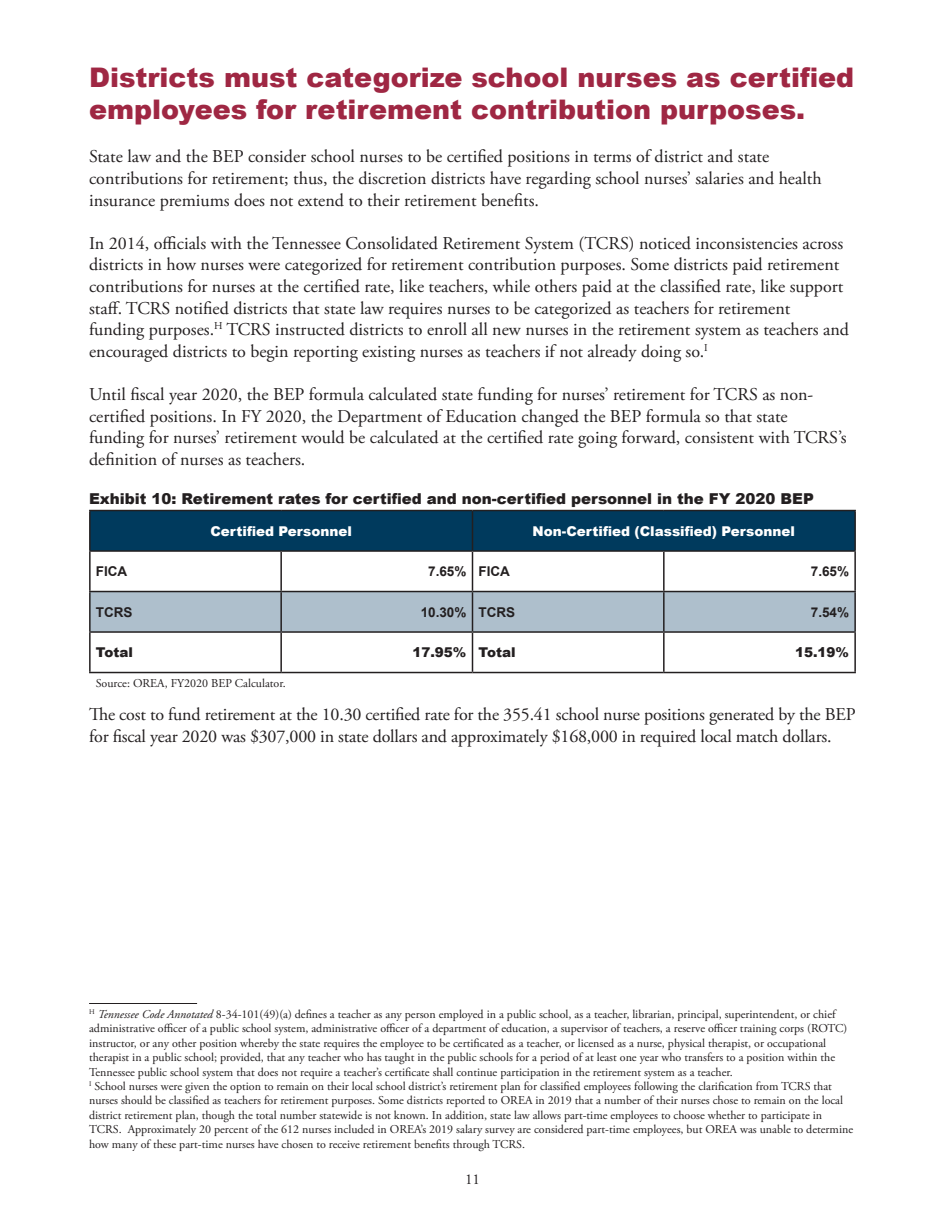
<style>
.page{position:relative;width:945px;height:1215px;background:#fff}
.page>*{position:absolute;margin:0;border:0;box-sizing:border-box;transform-origin:0 0}
.t1{font:900 27px/32.4px "Arial";color:#9f2743}
.t2{font:18px/21.6px "Adobe Garamond Pro";color:#231f20}
.t3{font:900 15px "Arial";color:#231f20}
.t4{font:15px "Adobe Garamond Pro";color:#231f20}
.t5{font:900 13.5px "Arial";color:#fff}
.t6{font:700 13.5px "Arial";color:#231f20}
.t7{font:900 13.5px "Arial";color:#231f20}
.t8{font:12px/14.4px "Adobe Garamond Pro";color:#231f20}
.s1{font-style:italic}
</style>
<div class="page">
<hr style="left:89px;top:1003px;width:108px;height:1px;background:#231f20">
<div style="left:91px;top:511px;width:763px;height:39px;background:#003a5d"></div>
<div style="left:91px;top:592px;width:763px;height:39px;background:#aebfcc"></div>
<hr style="left:89px;top:510px;width:192px;height:1px;background:#231f20">
<hr style="left:89px;top:511px;width:2px;height:39px;background:#231f20">
<hr style="left:281px;top:510px;width:191px;height:1px;background:#231f20">
<hr style="left:472px;top:510px;width:192px;height:1px;background:#231f20">
<hr style="left:472px;top:511px;width:1px;height:39px;background:#231f20">
<hr style="left:664px;top:510px;width:192px;height:1px;background:#231f20">
<hr style="left:854px;top:511px;width:2px;height:39px;background:#231f20">
<hr style="left:89px;top:550px;width:192px;height:2px;background:#231f20">
<hr style="left:89px;top:552px;width:2px;height:39px;background:#231f20">
<hr style="left:281px;top:550px;width:191px;height:2px;background:#231f20">
<hr style="left:280px;top:552px;width:2px;height:39px;background:#231f20">
<hr style="left:472px;top:550px;width:192px;height:2px;background:#231f20">
<hr style="left:472px;top:552px;width:1px;height:39px;background:#231f20">
<hr style="left:664px;top:550px;width:192px;height:2px;background:#231f20">
<hr style="left:663px;top:552px;width:2px;height:39px;background:#231f20">
<hr style="left:854px;top:552px;width:2px;height:39px;background:#231f20">
<hr style="left:89px;top:591px;width:192px;height:1px;background:#231f20">
<hr style="left:89px;top:592px;width:2px;height:39px;background:#231f20">
<hr style="left:281px;top:591px;width:191px;height:1px;background:#231f20">
<hr style="left:280px;top:592px;width:2px;height:39px;background:#231f20">
<hr style="left:472px;top:591px;width:192px;height:1px;background:#231f20">
<hr style="left:472px;top:592px;width:1px;height:39px;background:#231f20">
<hr style="left:664px;top:591px;width:192px;height:1px;background:#231f20">
<hr style="left:663px;top:592px;width:2px;height:39px;background:#231f20">
<hr style="left:854px;top:592px;width:2px;height:39px;background:#231f20">
<hr style="left:89px;top:631px;width:192px;height:2px;background:#231f20">
<hr style="left:89px;top:633px;width:2px;height:39px;background:#231f20">
<hr style="left:281px;top:631px;width:191px;height:2px;background:#231f20">
<hr style="left:280px;top:633px;width:2px;height:39px;background:#231f20">
<hr style="left:472px;top:631px;width:192px;height:2px;background:#231f20">
<hr style="left:472px;top:633px;width:1px;height:39px;background:#231f20">
<hr style="left:664px;top:631px;width:192px;height:2px;background:#231f20">
<hr style="left:663px;top:633px;width:2px;height:39px;background:#231f20">
<hr style="left:854px;top:633px;width:2px;height:39px;background:#231f20">
<hr style="left:89px;top:672px;width:192px;height:1px;background:#231f20">
<hr style="left:281px;top:672px;width:191px;height:1px;background:#231f20">
<hr style="left:472px;top:672px;width:192px;height:1px;background:#231f20">
<hr style="left:664px;top:672px;width:192px;height:1px;background:#231f20">
<h1 class="t1" style="left:89px;top:60px;width:766px">Districts must categorize school nurses as certified employees for retirement contribution purposes.</h1>
<p class="t2" style="left:89px;top:147px;width:734px">State law and the BEP consider school nurses to be certified positions in terms of district and state contributions for retirement; thus, the discretion districts have regarding school nurses’ salaries and health insurance premiums does not extend to their retirement benefits.</p>
<p class="t2" style="left:89px;top:233px;width:762px">In 2014, officials with the Tennessee Consolidated Retirement System (TCRS) noticed inconsistencies across districts in how nurses were categorized for retirement contribution purposes. Some districts paid retirement contributions for nurses at the certified rate, like teachers, while others paid at the classified rate, like support staff. TCRS notified districts that state law requires nurses to be categorized as teachers for retirement funding purposes.<sup>H</sup> TCRS instructed districts to enroll all new nurses in the retirement system as teachers and encouraged districts to begin reporting existing nurses as teachers if not already doing so.<sup>I</sup></p>
<p class="t2" style="left:89px;top:384px;width:759px">Until fiscal year 2020, the BEP formula calculated state funding for nurses’ retirement for TCRS as non&shy;certified positions. In FY 2020, the Department of Education changed the BEP formula so that state funding for nurses’ retirement would be calculated at the certified rate going forward, consistent with TCRS’s definition of nurses as teachers.</p>
<p class="t3" style="left:89px;top:488px;width:726px">Exhibit 10: Retirement rates for certified and non-certified personnel in the FY 2020 BEP</p>
<p class="t5" style="left:210px;top:521px;width:143px">Certified Personnel</p>
<p class="t5" style="left:533px;top:521px;width:264px">Non-Certified (Classified) Personnel</p>
<p class="t6" style="left:96px;top:562px;width:33px">FICA</p>
<p class="t6" style="left:428px;top:562px;width:83px">7.65% FICA</p>
<p class="t6" style="left:811px;top:562px;width:40px">7.65%</p>
<p class="t6" style="left:96px;top:602px;width:38px">TCRS</p>
<p class="t6" style="left:421px;top:602px;width:96px">10.30% TCRS</p>
<p class="t6" style="left:811px;top:602px;width:40px">7.54%</p>
<p class="t7" style="left:96px;top:642px;width:39px">Total</p>
<p class="t7" style="left:412px;top:642px;width:105px">17.95% Total</p>
<p class="t7" style="left:795px;top:642px;width:56px">15.19%</p>
<p class="t8" style="left:96px;top:677px;width:191px">Source: OREA, FY2020 BEP Calculator.</p>
<h2 class="t2" style="left:89px;top:705px;width:768px">The cost to fund retirement at the 10.30 certified rate for the 355.41 school nurse positions generated by the BEP for fiscal year 2020 was $307,000 in state dollars and approximately $168,000 in required local match dollars.</h2>
<p class="t8" style="left:89px;top:1007px;width:766px"><sup>H</sup> <span class="s1">Tennessee Code Annotated</span> 8-34-101(49)(a) defines a teacher as any person employed in a public school, as a teacher, librarian, principal, superintendent, or chief administrative officer of a public school system, administrative officer of a department of education, a supervisor of teachers, a reserve officer training corps (ROTC) instructor, or any other position whereby the state requires the employee to be certificated as a teacher, or licensed as a nurse, physical therapist, or occupational therapist in a public school; provided, that any teacher who has taught in the public schools for a period of at least one year who transfers to a position within the Tennessee public school system that does not require a teacher’s certificate shall continue participation in the retirement system as a teacher.<br><sup>I</sup> School nurses were given the option to remain on their local school district’s retirement plan for classified employees following the clarification from TCRS that nurses should be classified as teachers for retirement purposes. Some districts reported to OREA in 2019 that a number of their nurses chose to remain on the local district retirement plan, though the total number statewide is not known. In addition, state law allows part-time employees to choose whether to participate in TCRS. Approximately 20 percent of the 612 nurses included in OREA’s 2019 salary survey are considered part-time employees, but OREA was unable to determine how many of these part-time nurses have chosen to receive retirement benefits through TCRS.</p>
<p class="t4" style="left:465px;top:1170px;width:16px">11</p>
</div>
